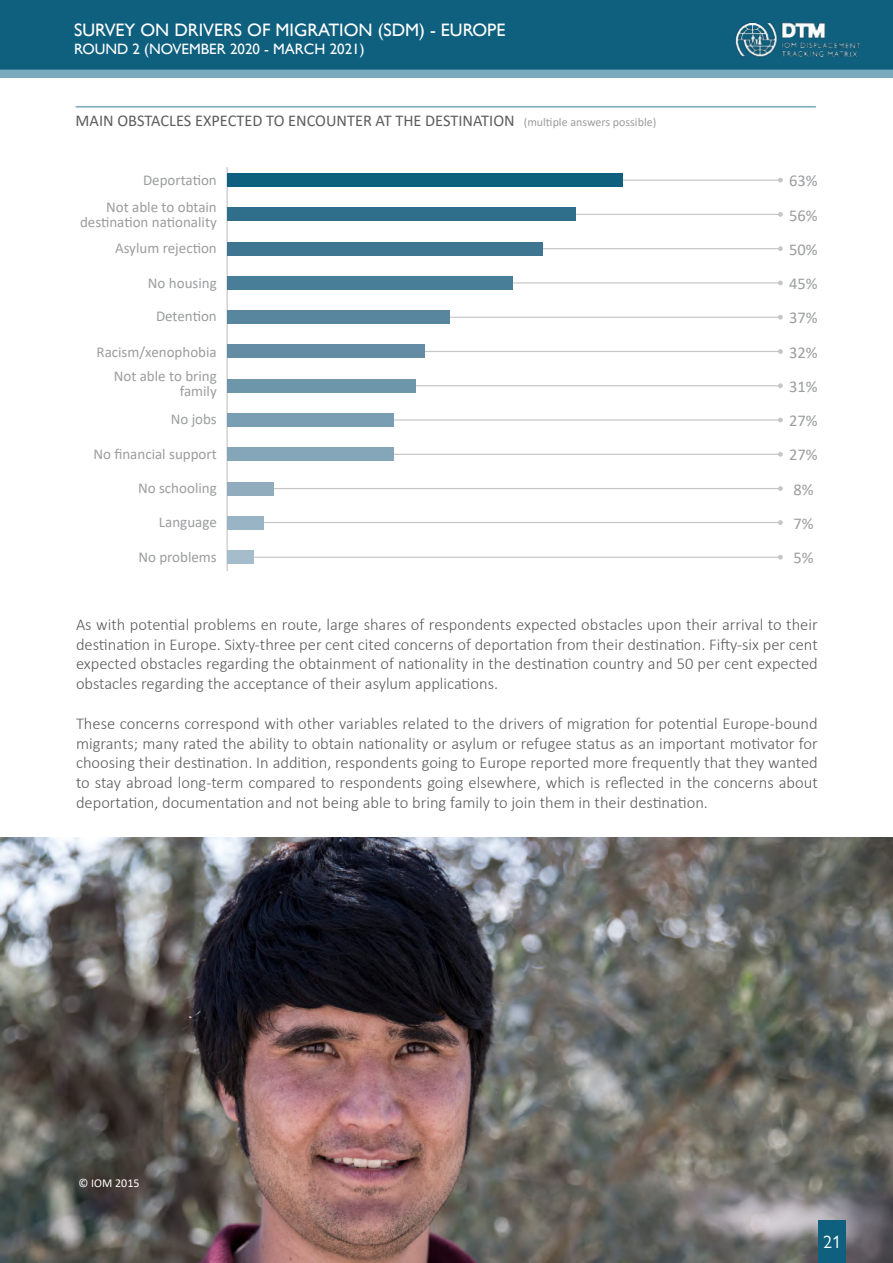
<style>
.page{position:relative;width:893px;height:1263px;background:#fff}
.page>*{position:absolute;margin:0;border:0;box-sizing:border-box;transform-origin:0 0}
.t1{font:18px "Gill Sans";color:#fff}
.t2{font:18px "Gill Sans Nova";color:#fff}
.t3{font:300 16.5px/19.8px "Calibri";color:#5d5d60;text-align:justify}
.t4{font:16.5px "Calibri";color:#5d5d60}
.t5{font:16.5px/34.3px "Calibri";color:#9c9d9f}
.t6{font:15px/26.5px "Calibri";color:#9c9d9f;text-align:right}
.t7{font:15px "Gill Sans";color:#fff}
.t8{font:12px "Calibri";color:#fff}
.s1{font-size:12px;color:#9c9d9f}
</style>
<div class="page">
<div style="left:0;top:0;width:893px;height:72px;background:#0f607f"></div>
<div style="left:0;top:72px;width:893px;height:6px;background:#7ba9be"></div>
<img style="left:735px;top:22px;width:126px;height:36px">
<hr style="left:76px;top:106px;width:740px;height:2px;background:#7ba9be">
<div style="left:0;top:70px;width:893px;height:6px;background:#7ba9be"></div>
<hr style="left:227px;top:167px;width:1px;height:404px;background:#c7c6c7">
<hr style="left:227px;top:180px;width:553px;height:1px;background:#c7c6c7">
<svg style="left:778px;top:178px;width:5px;height:5px"></svg>
<div style="left:227px;top:174px;width:396px;height:13px;background:#0f607f"></div>
<hr style="left:227px;top:214px;width:553px;height:1px;background:#c7c6c7">
<svg style="left:778px;top:212px;width:5px;height:5px"></svg>
<div style="left:227px;top:208px;width:348px;height:13px;background:#306f8c"></div>
<hr style="left:227px;top:248px;width:553px;height:1px;background:#c7c6c7">
<svg style="left:778px;top:246px;width:5px;height:5px"></svg>
<div style="left:227px;top:242px;width:316px;height:13px;background:#3e7692"></div>
<hr style="left:227px;top:282px;width:553px;height:2px;background:#c7c6c7">
<svg style="left:778px;top:281px;width:5px;height:4px"></svg>
<div style="left:227px;top:276px;width:285px;height:13px;background:#497e99"></div>
<hr style="left:227px;top:317px;width:553px;height:1px;background:#c7c6c7">
<svg style="left:778px;top:315px;width:5px;height:5px"></svg>
<div style="left:227px;top:311px;width:222px;height:13px;background:#58869e"></div>
<hr style="left:227px;top:351px;width:553px;height:1px;background:#c7c6c7">
<svg style="left:778px;top:349px;width:5px;height:5px"></svg>
<div style="left:227px;top:345px;width:198px;height:13px;background:#648da5"></div>
<hr style="left:227px;top:385px;width:553px;height:1px;background:#c7c6c7">
<svg style="left:778px;top:383px;width:5px;height:5px"></svg>
<div style="left:227px;top:379px;width:188px;height:13px;background:#6e96ab"></div>
<hr style="left:227px;top:419px;width:553px;height:2px;background:#c7c6c7">
<svg style="left:778px;top:418px;width:5px;height:4px"></svg>
<div style="left:227px;top:413px;width:167px;height:13px;background:#799db2"></div>
<hr style="left:227px;top:454px;width:553px;height:1px;background:#c7c6c7">
<svg style="left:778px;top:452px;width:5px;height:5px"></svg>
<div style="left:227px;top:448px;width:167px;height:13px;background:#85a5b9"></div>
<hr style="left:227px;top:488px;width:553px;height:1px;background:#c7c6c7">
<svg style="left:778px;top:486px;width:5px;height:5px"></svg>
<div style="left:227px;top:482px;width:47px;height:13px;background:#90acbd"></div>
<hr style="left:227px;top:522px;width:553px;height:1px;background:#c7c6c7">
<svg style="left:778px;top:520px;width:5px;height:5px"></svg>
<div style="left:227px;top:516px;width:37px;height:13px;background:#99b4c4"></div>
<hr style="left:227px;top:557px;width:553px;height:1px;background:#c7c6c7">
<svg style="left:778px;top:555px;width:5px;height:5px"></svg>
<div style="left:227px;top:551px;width:26px;height:13px;background:#a5bcca"></div>
<img style="left:0;top:837px;width:893px;height:426px">
<div style="left:818px;top:1220px;width:28px;height:43px;background:#0f607f"></div>
<p class="t1" style="left:74px;top:19px;width:433px">SURVEY ON DRIVERS OF MIGRATION (SDM) - EUROPE</p>
<p class="t7" style="left:74px;top:40px;width:292px">ROUND 2 (NOVEMBER 2020 - MARCH 2021)</p>
<p class="t4" style="left:76px;top:109px;width:582px">MAIN OBSTACLES EXPECTED TO ENCOUNTER AT THE DESTINATION <span class="s1">(multiple answers possible)</span></p>
<p class="t6" style="left:106px;top:167px;width:112px">Deportation<br>Not able to obtain</p>
<p class="t6" style="left:80px;top:208px;width:138px;line-height:25.8px">destination nationality<br>Asylum rejection</p>
<p class="t6" style="left:148px;top:269px;width:70px">No housing</p>
<p class="t6" style="left:156px;top:303px;width:62px">Detention</p>
<p class="t6" style="left:97px;top:339px;width:122px;line-height:24.3px">Racism/xenophobia<br>Not able to bring</p>
<p class="t6" style="left:171px;top:377px;width:48px;line-height:28px">family<br>No jobs</p>
<p class="t6" style="left:93px;top:441px;width:125px">No financial support</p>
<p class="t6" style="left:138px;top:475px;width:80px">No schooling</p>
<p class="t6" style="left:159px;top:508px;width:59px">Language</p>
<p class="t6" style="left:138px;top:544px;width:80px">No problems</p>
<p class="t5" style="left:789px;top:163px;width:30px">63%<br>56%<br>50%<br>45%<br>37%<br>32%<br>31%<br>27%<br>27%<br>8%<br>7%<br>5%</p>
<p class="t3" style="left:76px;top:614px;width:743px">As with potential problems en route, large shares of respondents expected obstacles upon their arrival to their destination in Europe. Sixty-three per cent cited concerns of deportation from their destination. Fifty-six per cent expected obstacles regarding the obtainment of nationality in the destination country and 50 per cent expected obstacles regarding the acceptance of their asylum applications.</p>
<p class="t3" style="left:76px;top:713px;width:743px">These concerns correspond with other variables related to the drivers of migration for potential Europe-bound migrants; many rated the ability to obtain nationality or asylum or refugee status as an important motivator for choosing their destination. In addition, respondents going to Europe reported more frequently that they wanted to stay abroad long-term compared to respondents going elsewhere, which is reflected in the concerns about deportation, documentation and not being able to bring family to join them in their destination.</p>
<p class="t8" style="left:79px;top:1175px;width:62px">© IOM 2015</p>
<p class="t2" style="left:823px;top:1231px;width:19px">21</p>
</div>
